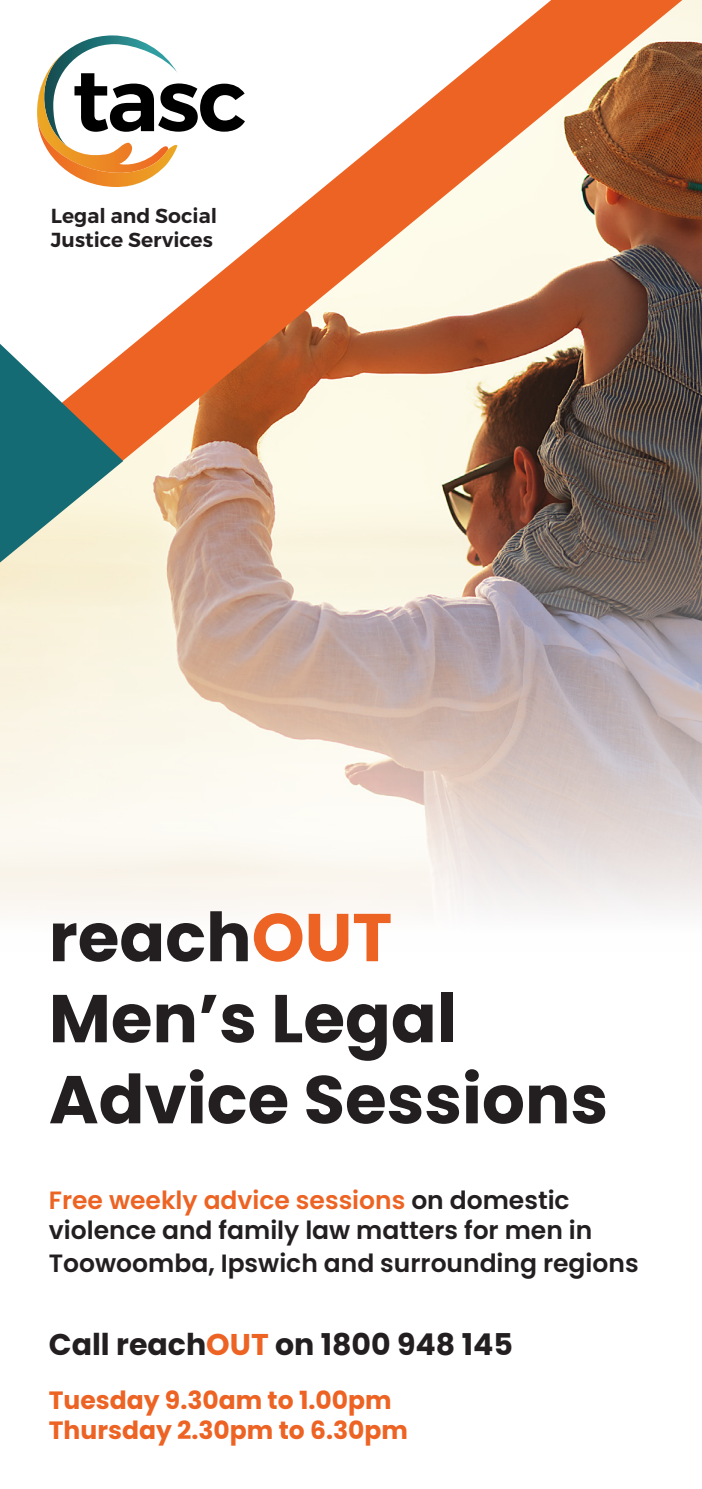
<style>
.page{position:relative;width:702px;height:1489px;background:#fff}
.page>*{position:absolute;margin:0;border:0;box-sizing:border-box;transform-origin:0 0}
.t1{font:700 67.5px "Poppins";color:#231f20}
.t2{font:700 30px "Poppins";color:#231f20}
.t3{font:600 25px/30px "Poppins";color:#231f20}
.t4{font:700 25px "Poppins";color:#ed6323}
.t5{font:600 20.25px "Montserrat";color:#231f20}
.s1{color:#ed6323}
</style>
<div class="page">
<img style="left:0;top:0;width:702px;height:913px">
<img style="left:0;top:0;width:682px;height:561px">
<svg style="left:0;top:344px;width:123px;height:218px;background:#839d94"></svg>
<p class="t5" style="left:51px;top:203px;width:168px">Legal and Social</p>
<p class="t5" style="left:51px;top:228px;width:163px">Justice Services</p>
<p class="t1" style="left:49px;top:898px;width:345px">reach<span class="s1">OUT</span></p>
<p class="t1" style="left:49px;top:979px;width:409px">Men’s Legal</p>
<p class="t1" style="left:49px;top:1060px;width:560px">Advice Sessions</p>
<p class="t3" style="left:49px;top:1185px;width:545px"><span class="s1">Free weekly advice sessions</span> on domestic violence and family law matters for men in</p>
<p class="t3" style="left:49px;top:1248px;width:591px">Toowoomba, Ipswich and surrounding regions</p>
<p class="t2" style="left:49px;top:1327px;width:465px">Call reach<span class="s1">OUT</span> on 1800 948 145</p>
<p class="t4" style="left:49px;top:1385px;width:344px">Tuesday 9.30am to 1.00pm</p>
<p class="t4" style="left:49px;top:1415px;width:360px">Thursday 2.30pm to 6.30pm</p>
</div>
